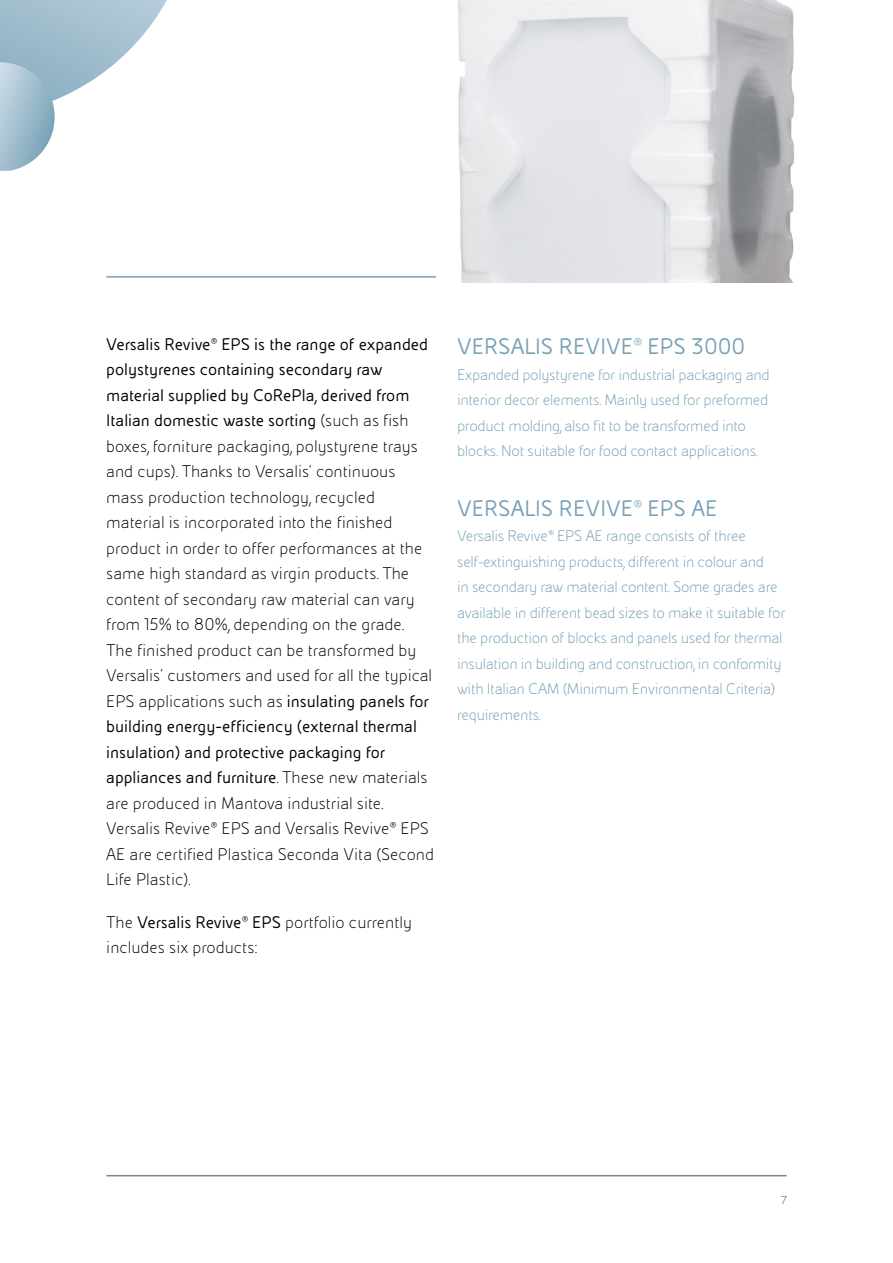
<style>
.page{position:relative;width:893px;height:1263px;background:#fff}
.page>*{position:absolute;margin:0;border:0;box-sizing:border-box;transform-origin:0 0}
.t1{font:24px "Eni Exp";color:#78a1b7}
.t2{font:300 18px/25.5px "Eni Exp";color:#000}
.t3{font:300 16.5px/25.5px "Eni Exp";letter-spacing:-.02em;color:#78a1b7}
.t4{font:300 12px "Eni Exp";color:#575756}
.s1{font-weight:400}
</style>
<div class="page">
<hr style="left:106px;top:276px;width:330px;height:2px;background:#78a1b7">
<hr style="left:106px;top:1175px;width:681px;height:1px;background:#87867e">
<img style="left:457px;top:0;width:338px;height:283px">
<svg style="left:0;top:0;width:167px;height:171px"></svg>
<p class="t2" style="left:106px;top:332px;width:329px"><span class="s1">Versalis Revive® EPS is the range of expanded polystyrenes containing secondary raw material supplied by CoRePla, derived from Italian domestic waste sorting</span> (such as fish boxes, forniture packaging, polystyrene trays and cups). Thanks to Versalis’ continuous mass production technology, recycled material is incorporated into the finished product in order to offer performances at the same high standard as virgin products. The content of secondary raw material can vary from 15% to 80%, depending on the grade.<br>The finished product can be transformed by Versalis’ customers and used for all the typical EPS applications such as <span class="s1">insulating panels for building energy-efficiency (external thermal insulation) and protective packaging for appliances and furniture</span>. These new materials are produced in Mantova industrial site.<br>Versalis Revive<span class="s1">®</span> EPS and Versalis Revive<span class="s1">®</span> EPS AE are certified Plastica Seconda Vita (Second Life Plastic).</p>
<p class="t2" style="left:106px;top:910px;width:307px">The <span class="s1">Versalis Revive® EPS</span> portfolio currently includes six products:</p>
<h1 class="t1" style="left:457px;top:335px;width:290px">VERSALIS REVIVE® EPS 3000</h1>
<p class="t3" style="left:457px;top:362px;width:314px">Expanded polystyrene for industrial packaging and interior decor elements. Mainly used for preformed product molding, also fit to be transformed into blocks. Not suitable for food contact applications.</p>
<h1 class="t1" style="left:457px;top:496px;width:262px">VERSALIS REVIVE® EPS AE</h1>
<p class="t3" style="left:457px;top:524px;width:330px">Versalis Revive<span class="s1">®</span> EPS AE range consists of three self-extinguishing products, different in colour and<br>in secondary raw material content. Some grades are available in different bead sizes to make it suitable for the production of blocks and panels used for thermal insulation in building and construction, in conformity with Italian CAM (Minimum Environmental Criteria) requirements.</p>
<p class="t4" style="left:782px;top:1194px;width:7px">7</p>
</div>
